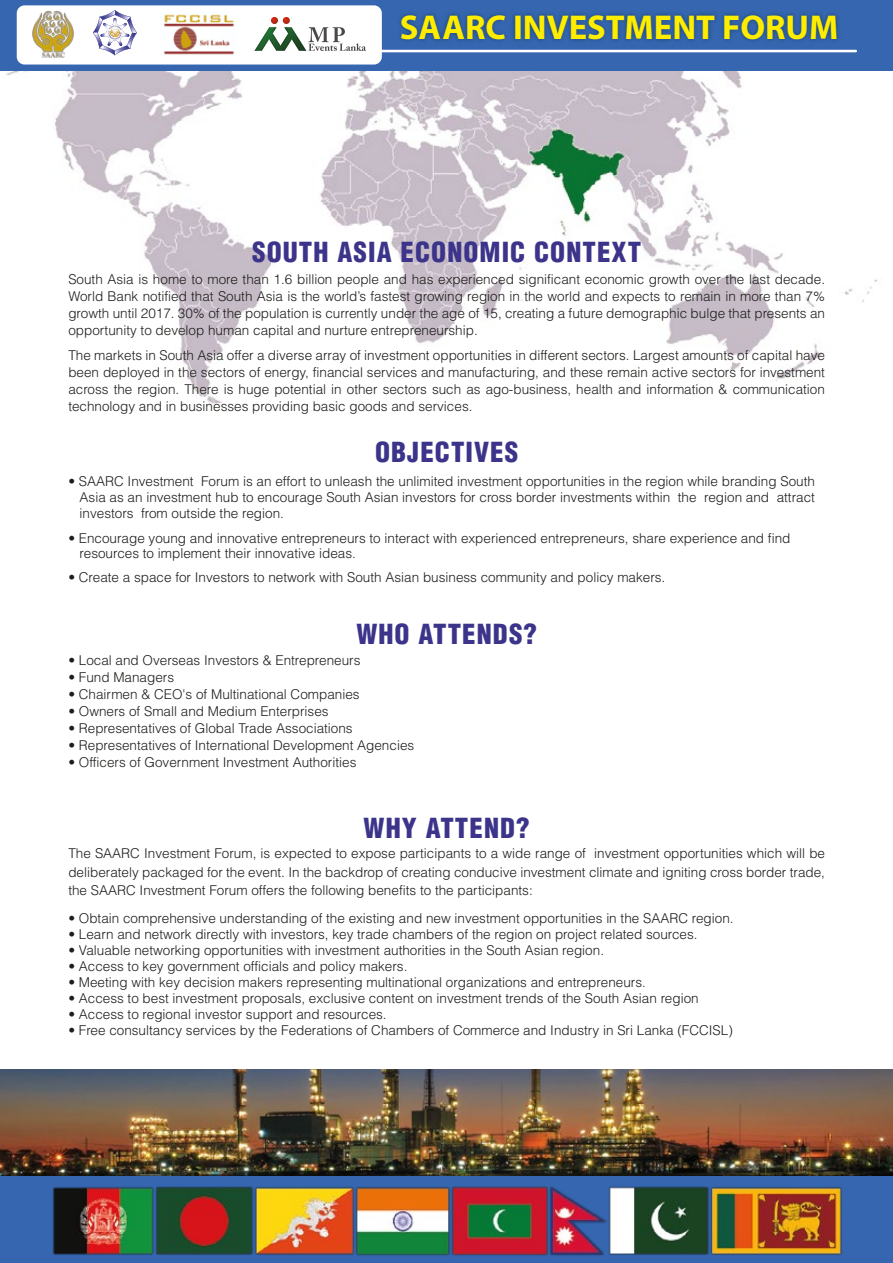
<style>
.page{position:relative;width:893px;height:1263px;background:#fff}
.page>*{position:absolute;margin:0;border:0;box-sizing:border-box;transform-origin:0 0}
.t1{font:700 34.5px "Myriad Pro";color:#ffed00}
.t2{font:900 condensed 27px "Helvetica";letter-spacing:.04em;color:#3c348a}
.t3{font:300 13.5px/17px "Helvetica";color:#1d1d1b;text-align:justify}
</style>
<div class="page">
<img style="left:6px;top:71px;width:872px;height:333px">
<div style="left:0;top:1175px;width:893px;height:88px;background:#3566af"></div>
<img style="left:52px;top:1186px;width:790px;height:70px">
<img style="left:0;top:1069px;width:893px;height:106px">
<div style="left:0;top:0;width:893px;height:71px;background:#3566af"></div>
<img style="left:392px;top:13px;width:465px;height:40px">
<hr style="left:27px;top:50px;width:829px;height:2px;background:#fff">
<div style="left:17px;top:5px;width:365px;height:60px;background:#fff;border-radius:8px"></div>
<img style="left:32px;top:10px;width:42px;height:48px">
<img style="left:164px;top:14px;width:70px;height:41px">
<svg style="left:93px;top:10px;width:44px;height:45px"></svg>
<svg style="left:254px;top:17px;width:112px;height:34px"></svg>
<h1 class="t1" style="left:400px;top:5px;width:440px">SAARC INVESTMENT FORUM</h1>
<h2 class="t2" style="left:252px;top:235px;width:391px">SOUTH ASIA ECONOMIC CONTEXT</h2>
<p class="t3" style="left:68px;top:271px;width:758px">South Asia is home to more than 1.6 billion people and has experienced significant economic growth over the last decade.<br>World Bank notified that South Asia is the world’s fastest growing region in the world and expects to remain in more than 7% growth until 2017. 30% of the population is currently under the age of 15, creating a future demographic bulge that presents an opportunity to develop human capital and nurture entrepreneurship.</p>
<p class="t3" style="left:68px;top:347px;width:758px">The markets in South Asia offer a diverse array of investment opportunities in different sectors. Largest amounts of capital have been deployed in the sectors of energy, financial services and manufacturing, and these remain active sectors for investment across the region. There is huge potential in other sectors such as ago-business, health and information &amp; communication technology and in businesses providing basic goods and services.</p>
<h2 class="t2" style="left:375px;top:435px;width:145px">OBJECTIVES</h2>
<p class="t3" style="left:80px;top:473px;width:737px;line-height:16.2px;text-indent:-11px">• SAARC Investment Forum is an effort to unleash the unlimited investment opportunities in the region while branding South Asia as an investment hub to encourage South Asian investors for cross border investments within the region and attract investors from outside the region.</p>
<p class="t3" style="left:80px;top:530px;width:712px;line-height:15.1px;text-indent:-11px">• Encourage young and innovative entrepreneurs to interact with experienced entrepreneurs, share experience and find resources to implement their innovative ideas.</p>
<p class="t3" style="left:68px;top:569px;width:598px">• Create a space for Investors to network with South Asian business community and policy makers.</p>
<h2 class="t2" style="left:356px;top:617px;width:182px">WHO ATTENDS?</h2>
<p class="t3" style="left:68px;top:651px;width:294px">• Local and Overseas Investors &amp; Entrepreneurs</p>
<p class="t3" style="left:68px;top:668px;width:107px">• Fund Managers</p>
<p class="t3" style="left:68px;top:685px;width:293px">• Chairmen &amp; CEO's of Multinational Companies</p>
<p class="t3" style="left:68px;top:702px;width:262px">• Owners of Small and Medium Enterprises</p>
<p class="t3" style="left:68px;top:719px;width:286px">• Representatives of Global Trade Associations</p>
<p class="t3" style="left:68px;top:736px;width:347px">• Representatives of International Development Agencies</p>
<p class="t3" style="left:68px;top:753px;width:290px">• Officers of Government Investment Authorities</p>
<h2 class="t2" style="left:364px;top:811px;width:168px">WHY ATTEND?</h2>
<p class="t3" style="left:68px;top:844px;width:758px;line-height:18.5px">The SAARC Investment Forum, is expected to expose participants to a wide range of investment opportunities which will be deliberately packaged for the event. In the backdrop of creating conducive investment climate and igniting cross border trade, the SAARC Investment Forum offers the following benefits to the participants:</p>
<p class="t3" style="left:68px;top:909px;width:667px">• Obtain comprehensive understanding of the existing and new investment opportunities in the SAARC region.</p>
<p class="t3" style="left:68px;top:925px;width:631px">• Learn and network directly with investors, key trade chambers of the region on project related sources.</p>
<p class="t3" style="left:68px;top:941px;width:537px">• Valuable networking opportunities with investment authorities in the South Asian region.</p>
<p class="t3" style="left:68px;top:958px;width:341px">• Access to key government officials and policy makers.</p>
<p class="t3" style="left:68px;top:974px;width:579px">• Meeting with key decision makers representing multinational organizations and entrepreneurs.</p>
<p class="t3" style="left:68px;top:990px;width:632px">• Access to best investment proposals, exclusive content on investment trends of the South Asian region</p>
<p class="t3" style="left:68px;top:1006px;width:320px">• Access to regional investor support and resources.</p>
<p class="t3" style="left:68px;top:1022px;width:666px">• Free consultancy services by the Federations of Chambers of Commerce and Industry in Sri Lanka (FCCISL)</p>
</div>
